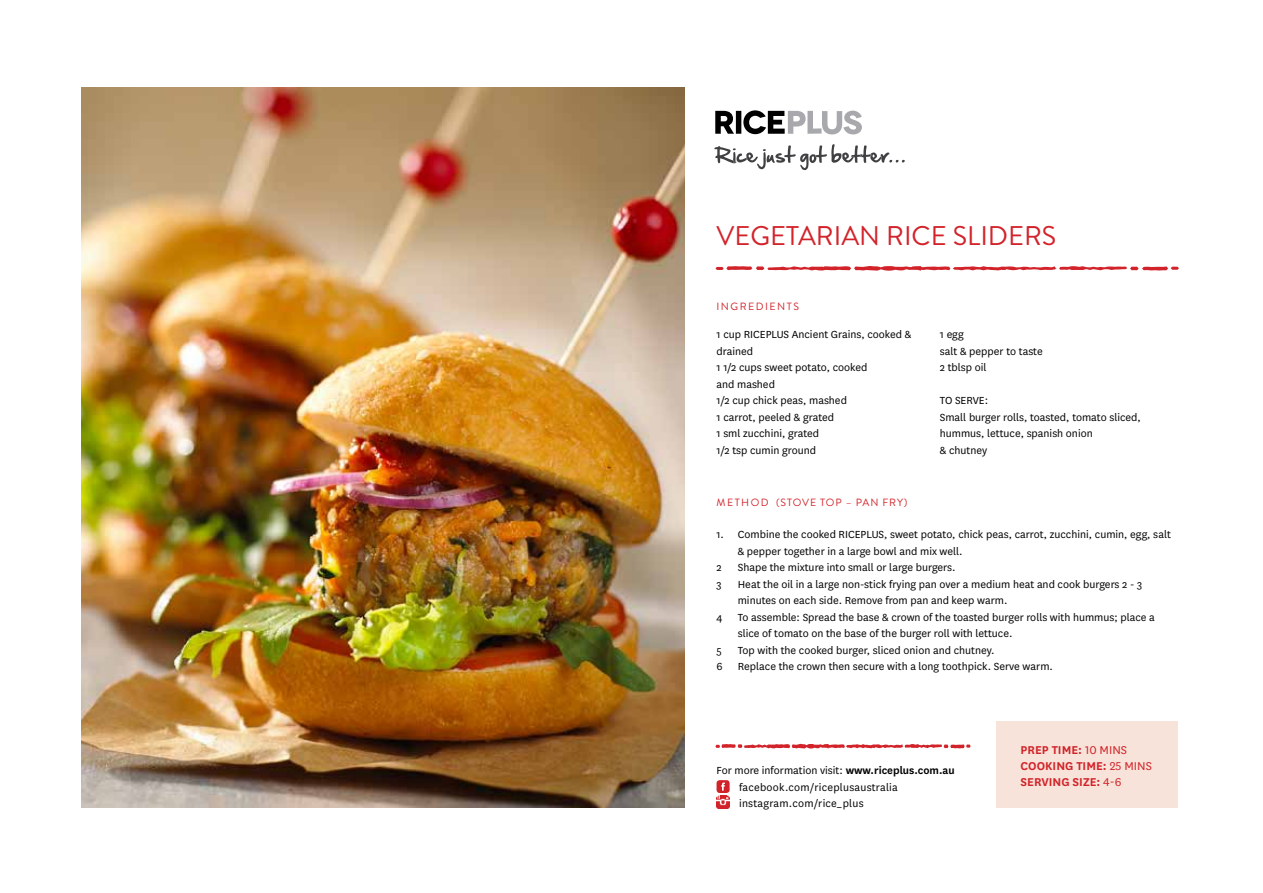
<style>
.page{position:relative;width:1263px;height:893px;background:#fff}
.page>*{position:absolute;margin:0;border:0;box-sizing:border-box;transform-origin:0 0}
.t1{font:27px "Brandon Grotesque";color:#d2232a}
.t2{font:600 13.35px/15.9px "National";color:#d2232a}
.t3{font:12px/16.5px "National";color:#000}
.t4{font:12px/16.5px "National";letter-spacing:.02em;color:#000}
.t5{font:10.5px "Brandon Grotesque";letter-spacing:.08em;color:#d2232a}
.t6{font:10.5px "Brandon Grotesque";letter-spacing:.14em;color:#d2232a}
.s1{font-weight:600}
.s2{font-weight:400}
</style>
<div class="page">
<img style="left:81px;top:87px;width:604px;height:721px">
<svg style="left:714px;top:144px;width:191px;height:26px"></svg>
<svg style="left:715px;top:111px;width:19px;height:23px"></svg>
<div style="left:736px;top:111px;width:5px;height:23px;background:#000"></div>
<svg style="left:743px;top:110px;width:119px;height:24px"></svg>
<svg style="left:715px;top:266px;width:464px;height:5px"></svg>
<svg style="left:715px;top:744px;width:256px;height:5px"></svg>
<div style="left:716px;top:780px;width:14px;height:13px;background:#d2232a;border-radius:3px"></div>
<div style="left:996px;top:722px;width:182px;height:86px;background:#f7e3d9"></div>
<svg style="left:717px;top:782px;width:12px;height:26px"></svg>
<h1 class="t1" style="left:716px;top:218px;width:341px">VEGETARIAN RICE SLIDERS</h1>
<p class="t6" style="left:716px;top:299px;width:84px">INGREDIENTS</p>
<p class="t3" style="left:716px;top:326px;width:196px">1 cup RICEPLUS Ancient Grains, cooked &amp; drained<br>1 1/2 cups sweet potato, cooked<br>and mashed<br>1/2 cup chick peas, mashed<br>1 carrot, peeled &amp; grated<br>1 sml zucchini, grated<br>1/2 tsp cumin ground</p>
<p class="t3" style="left:940px;top:326px;width:104px">1 egg<br>salt &amp; pepper to taste<br>2 tblsp oil</p>
<p class="t3" style="left:940px;top:392px;width:203px">TO SERVE:<br>Small burger rolls, toasted, tomato sliced, hummus, lettuce, spanish onion<br>&amp; chutney</p>
<p class="t5" style="left:716px;top:495px;width:192px">METHOD (STOVE TOP – PAN FRY)</p>
<p class="t3" style="left:716px;top:526px;width:456px">1. Combine the cooked RICEPLUS, sweet potato, chick peas, carrot, zucchini, cumin, egg, salt</p>
<p class="t3" style="left:738px;top:542px;width:226px">&amp; pepper together in a large bowl and mix well.</p>
<p class="t3" style="left:716px;top:559px;width:7px">2</p>
<p class="t3" style="left:738px;top:559px;width:219px">Shape the mixture into small or large burgers.</p>
<p class="t3" style="left:716px;top:575px;width:7px">3</p>
<p class="t3" style="left:738px;top:575px;width:406px">Heat the oil in a large non-stick frying pan over a medium heat and cook burgers 2 - 3 minutes on each side. Remove from pan and keep warm.</p>
<p class="t3" style="left:716px;top:608px;width:7px">4</p>
<p class="t3" style="left:738px;top:608px;width:419px">To assemble: Spread the base &amp; crown of the toasted burger rolls with hummus; place a slice of tomato on the base of the burger roll with lettuce.</p>
<p class="t3" style="left:716px;top:641px;width:7px">5</p>
<p class="t3" style="left:738px;top:641px;width:258px">Top with the cooked burger, sliced onion and chutney.</p>
<p class="t3" style="left:716px;top:658px;width:8px">6</p>
<p class="t3" style="left:738px;top:658px;width:317px">Replace the crown then secure with a long toothpick. Serve warm.</p>
<p class="t4" style="left:739px;top:762px;width:217px;text-indent:-22px">For more information visit: <span class="s1">WWW.RICEPLUS.COM.AU </span>facebook.com/riceplusaustralia instagram.com/rice_plus</p>
<p class="t2" style="left:1020px;top:741px;width:132px">PREP TIME: <span class="s2">10 mi ns<br></span>COOKING TIME: <span class="s2">25 mi ns<br></span>SERVING SIZE: <span class="s2">4-6</span></p>
</div>
